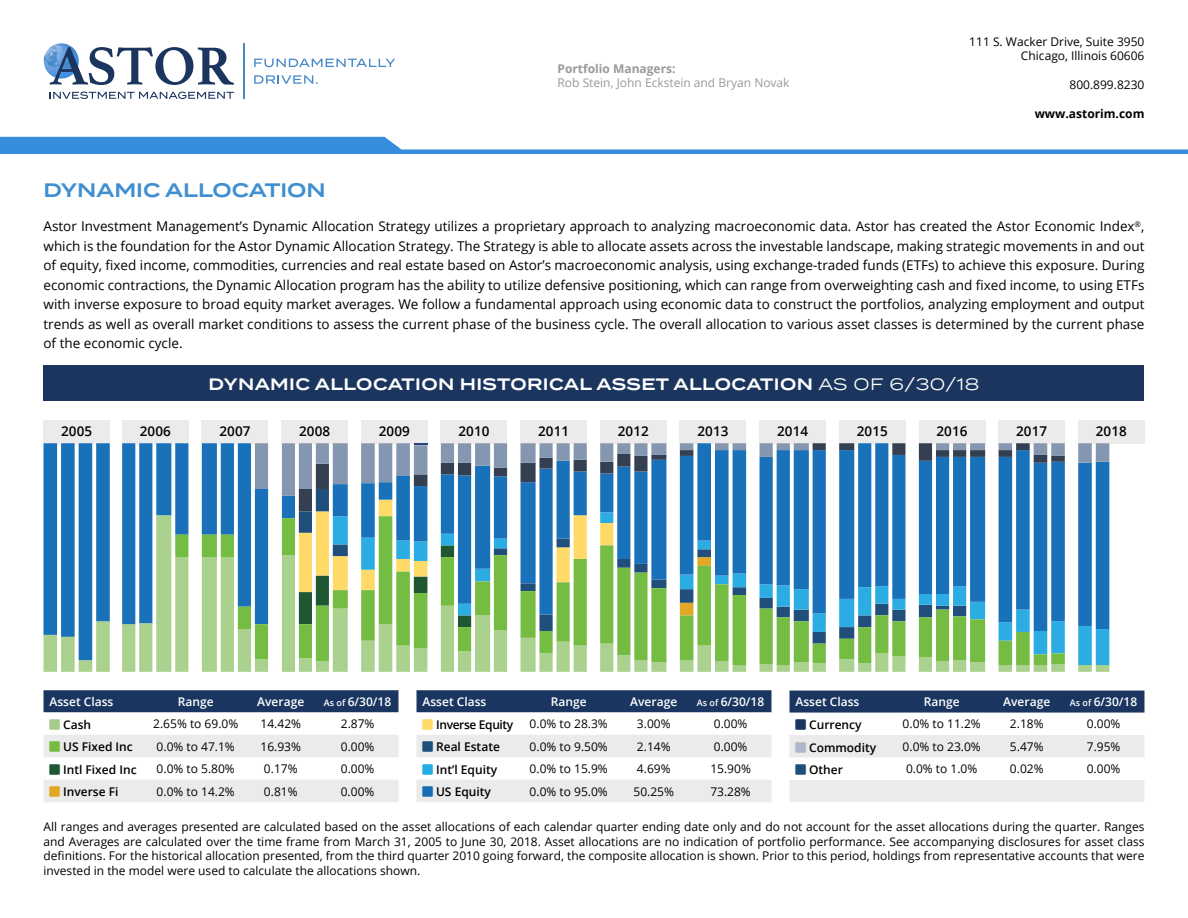
<style>
.page{position:relative;width:1188px;height:918px;background:#fff}
.page>*{position:absolute;margin:0;border:0;box-sizing:border-box;transform-origin:0 0}
.t1{font:600 19.5px "Termina";color:#408fd1}
.t2{font:600 16.5px "Termina";letter-spacing:.025em;color:#fff}
.t3{font:13.5px/19.5px "Open Sans";color:#000;text-align:justify}
.t4{font:600 13.5px "Open Sans";letter-spacing:.01em;color:#000}
.t5{font:12px/14.4px "Open Sans";color:#000;text-align:justify}
.t6{font:600 12px "Open Sans";color:#fff}
.t7{font:600 12px "Open Sans";color:#000}
.t8{font:12px "Open Sans";color:#999}
.t9{font:700 12px "Open Sans";color:#999}
.t10{font:700 12px "Open Sans";color:#000}
.t11{font:600 12px "Open Sans";letter-spacing:-.03em;color:#000}
.s1{font-weight:400}
.s2{font-size:9px}
</style>
<div class="page">
<div style="left:44px;top:365px;width:1100px;height:36px;background:#1b355e"></div>
<hr style="left:243px;top:44px;width:1px;height:55px;background:#4689c8">
<svg style="left:254px;top:59px;width:141px;height:8px"></svg>
<svg style="left:254px;top:75px;width:64px;height:9px"></svg>
<svg style="left:44px;top:44px;width:190px;height:41px"></svg>
<svg style="left:50px;top:92px;width:184px;height:7px"></svg>
<svg style="left:0;top:137px;width:1188px;height:17px"></svg>
<div style="left:44px;top:690px;width:355px;height:22px;background:#1a355f"></div>
<div style="left:417px;top:690px;width:355px;height:22px;background:#1a355f"></div>
<div style="left:789px;top:691px;width:355px;height:22px;background:#1a355f"></div>
<div style="left:44px;top:420px;width:66px;height:23px;background:#ebebeb"></div>
<div style="left:122px;top:420px;width:66px;height:23px;background:#ebebeb"></div>
<div style="left:202px;top:420px;width:66px;height:23px;background:#ebebeb"></div>
<div style="left:281px;top:420px;width:67px;height:23px;background:#ebebeb"></div>
<div style="left:361px;top:420px;width:66px;height:23px;background:#ebebeb"></div>
<div style="left:441px;top:420px;width:66px;height:23px;background:#ebebeb"></div>
<div style="left:521px;top:420px;width:66px;height:23px;background:#ebebeb"></div>
<div style="left:600px;top:420px;width:66px;height:23px;background:#ebebeb"></div>
<div style="left:680px;top:420px;width:66px;height:23px;background:#ebebeb"></div>
<div style="left:760px;top:420px;width:66px;height:23px;background:#ebebeb"></div>
<div style="left:839px;top:420px;width:66px;height:23px;background:#ebebeb"></div>
<div style="left:919px;top:420px;width:66px;height:23px;background:#ebebeb"></div>
<div style="left:999px;top:420px;width:66px;height:23px;background:#ebebeb"></div>
<div style="left:1078px;top:420px;width:67px;height:23px;background:#ebebeb"></div>
<svg style="left:44px;top:660px;width:1065px;height:12px;fill:#aad18d"></svg>
<svg style="left:44px;top:443px;width:1065px;height:217px;fill:#1971b9"></svg>
<svg style="left:299px;top:496px;width:766px;height:15px;fill:#1971b9"></svg>
<svg style="left:255px;top:443px;width:854px;height:53px"></svg>
<svg style="left:414px;top:443px;width:13px;height:2px"></svg>
<svg style="left:175px;top:516px;width:890px;height:149px"></svg>
<svg style="left:44px;top:735px;width:355px;height:67px"></svg>
<svg style="left:417px;top:735px;width:355px;height:67px"></svg>
<svg style="left:789px;top:735px;width:355px;height:67px"></svg>
<p class="t9" style="left:558px;top:60px;width:119px">Portfolio Managers:</p>
<p class="t8" style="left:558px;top:74px;width:234px">Rob Stein, John Eckstein and Bryan Novak</p>
<p class="t5" style="left:969px;top:34px;width:177px;text-align:right">111 S. Wacker Drive, Suite 3950<br>Chicago, Illinois 60606</p>
<p class="t5" style="left:1069px;top:77px;width:77px">800.899.8230</p>
<p class="t10" style="left:1035px;top:105px;width:111px">www.astorim.com</p>
<h1 class="t1" style="left:44px;top:176px;width:284px">DYNAMIC ALLOCATION</h1>
<p class="t3" style="left:44px;top:216px;width:1103px">Astor Investment Management’s Dynamic Allocation Strategy utilizes a proprietary approach to analyzing macroeconomic data. Astor has created the Astor Economic Index<sup>®</sup>, which is the foundation for the Astor Dynamic Allocation Strategy. The Strategy is able to allocate assets across the investable landscape, making strategic movements in and out of equity, fixed income, commodities, currencies and real estate based on Astor’s macroeconomic analysis, using exchange-traded funds (ETFs) to achieve this exposure. During economic contractions, the Dynamic Allocation program has the ability to utilize defensive positioning, which can range from overweighting cash and fixed income, to using ETFs with inverse exposure to broad equity market averages. We follow a fundamental approach using economic data to construct the portfolios, analyzing employment and output trends as well as overall market conditions to assess the current phase of the business cycle. The overall allocation to various asset classes is determined by the current phase of the economic cycle.</p>
<p class="t2" style="left:209px;top:372px;width:772px">DYNAMIC ALLOCATION HISTORICAL ASSET ALLOCATION <span class="s1">AS OF 6/30/18</span></p>
<p class="t4" style="left:61px;top:422px;width:33px">2005</p>
<p class="t4" style="left:140px;top:422px;width:33px">2006</p>
<p class="t4" style="left:219px;top:422px;width:33px">2007</p>
<p class="t4" style="left:299px;top:422px;width:33px">2008</p>
<p class="t4" style="left:379px;top:422px;width:33px">2009</p>
<p class="t4" style="left:458px;top:422px;width:33px">2010</p>
<p class="t4" style="left:538px;top:422px;width:33px">2011</p>
<p class="t4" style="left:618px;top:422px;width:33px">2012</p>
<p class="t4" style="left:697px;top:422px;width:33px">2013</p>
<p class="t4" style="left:777px;top:422px;width:33px">2014</p>
<p class="t4" style="left:857px;top:422px;width:33px">2015</p>
<p class="t4" style="left:936px;top:422px;width:33px">2016</p>
<p class="t4" style="left:1016px;top:422px;width:33px">2017</p>
<p class="t4" style="left:1096px;top:422px;width:33px">2018</p>
<p class="t6" style="left:50px;top:693px;width:65px">Asset Class</p>
<p class="t6" style="left:178px;top:693px;width:37px">Range</p>
<p class="t6" style="left:257px;top:693px;width:48px">Average</p>
<p class="t6" style="left:324px;top:693px;width:69px"><span class="s2">As of</span> 6/30/18</p>
<p class="t7" style="left:63px;top:716px;width:30px">Cash</p>
<p class="t5" style="left:153px;top:716px;width:87px">2.65% to 69.0%</p>
<p class="t5" style="left:261px;top:716px;width:42px">14.42%</p>
<p class="t5" style="left:341px;top:716px;width:35px">2.87%</p>
<p class="t7" style="left:63px;top:739px;width:71px">US Fixed Inc</p>
<p class="t5" style="left:157px;top:739px;width:80px">0.0% to 47.1%</p>
<p class="t5" style="left:261px;top:739px;width:42px">16.93%</p>
<p class="t5" style="left:341px;top:739px;width:35px">0.00%</p>
<p class="t7" style="left:63px;top:761px;width:75px">Intl Fixed Inc</p>
<p class="t5" style="left:157px;top:761px;width:80px">0.0% to 5.80%</p>
<p class="t5" style="left:264px;top:761px;width:35px">0.17%</p>
<p class="t5" style="left:341px;top:761px;width:35px">0.00%</p>
<p class="t7" style="left:63px;top:784px;width:57px">Inverse Fi</p>
<p class="t5" style="left:157px;top:784px;width:80px">0.0% to 14.2%</p>
<p class="t5" style="left:264px;top:784px;width:35px">0.81%</p>
<p class="t5" style="left:341px;top:784px;width:35px">0.00%</p>
<p class="t6" style="left:423px;top:693px;width:65px">Asset Class</p>
<p class="t6" style="left:551px;top:693px;width:37px">Range</p>
<p class="t6" style="left:630px;top:693px;width:48px">Average</p>
<p class="t6" style="left:697px;top:693px;width:69px"><span class="s2">As of</span> 6/30/18</p>
<p class="t11" style="left:436px;top:716px;width:79px">Inverse Equity</p>
<p class="t5" style="left:530px;top:716px;width:80px">0.0% to 28.3%</p>
<p class="t5" style="left:637px;top:716px;width:35px">3.00%</p>
<p class="t5" style="left:714px;top:716px;width:35px">0.00%</p>
<p class="t7" style="left:436px;top:739px;width:65px">Real Estate</p>
<p class="t5" style="left:530px;top:739px;width:80px">0.0% to 9.50%</p>
<p class="t5" style="left:637px;top:739px;width:35px">2.14%</p>
<p class="t5" style="left:714px;top:739px;width:35px">0.00%</p>
<p class="t7" style="left:436px;top:761px;width:63px">Int’l Equity</p>
<p class="t5" style="left:530px;top:761px;width:80px">0.0% to 15.9%</p>
<p class="t5" style="left:637px;top:761px;width:35px">4.69%</p>
<p class="t5" style="left:710px;top:761px;width:42px">15.90%</p>
<p class="t7" style="left:436px;top:784px;width:56px">US Equity</p>
<p class="t5" style="left:530px;top:784px;width:80px">0.0% to 95.0%</p>
<p class="t5" style="left:634px;top:784px;width:42px">50.25%</p>
<p class="t5" style="left:710px;top:784px;width:42px">73.28%</p>
<p class="t6" style="left:795px;top:694px;width:65px">Asset Class</p>
<p class="t6" style="left:924px;top:694px;width:37px">Range</p>
<p class="t6" style="left:1003px;top:694px;width:48px">Average</p>
<p class="t6" style="left:1070px;top:694px;width:69px"><span class="s2">As of</span> 6/30/18</p>
<p class="t7" style="left:809px;top:716px;width:54px">Currency</p>
<p class="t5" style="left:903px;top:717px;width:80px">0.0% to 11.2%</p>
<p class="t5" style="left:1010px;top:717px;width:35px">2.18%</p>
<p class="t5" style="left:1087px;top:717px;width:35px">0.00%</p>
<p class="t7" style="left:809px;top:739px;width:69px">Commodity</p>
<p class="t5" style="left:903px;top:739px;width:80px">0.0% to 23.0%</p>
<p class="t5" style="left:1010px;top:739px;width:35px">5.47%</p>
<p class="t5" style="left:1087px;top:739px;width:35px">7.95%</p>
<p class="t7" style="left:809px;top:761px;width:35px">Other</p>
<p class="t5" style="left:906px;top:762px;width:73px">0.0% to 1.0%</p>
<p class="t5" style="left:1010px;top:762px;width:35px">0.02%</p>
<p class="t5" style="left:1087px;top:762px;width:35px">0.00%</p>
<p class="t5" style="left:44px;top:819px;width:1103px">All ranges and averages presented are calculated based on the asset allocations of each calendar quarter ending date only and do not account for the asset allocations during the quarter. Ranges and Averages are calculated over the time frame from March 31, 2005 to June 30, 2018. Asset allocations are no indication of portfolio performance. See accompanying disclosures for asset class definitions. For the historical allocation presented, from the third quarter 2010 going forward, the composite allocation is shown. Prior to this period, holdings from representative accounts that were invested in the model were used to calculate the allocations shown.</p>
</div>
